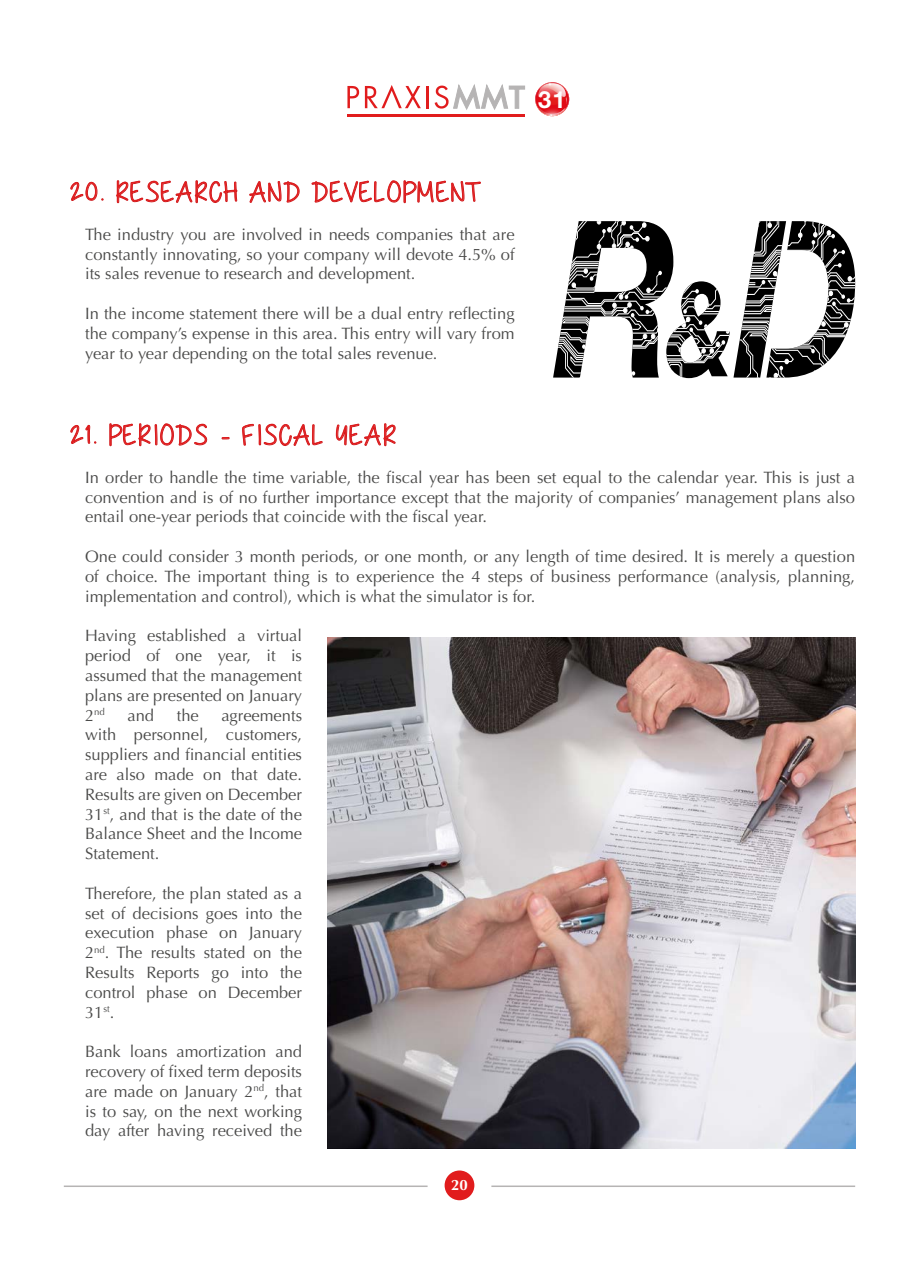
<style>
.page{position:relative;width:919px;height:1263px;background:#fff}
.page>*{position:absolute;margin:0;border:0;box-sizing:border-box;transform-origin:0 0}
.t1{font:37.5px "Chocolate Covered Raindrops";letter-spacing:.04em;color:#e11c1d}
.t2{font:700 23.7px "Helvetica Neue";color:#fff}
.t3{font:16.5px/19.8px "Optima";color:#4a4a49;text-align:justify}
.t4{font:700 15px "Optima";color:#fff}
.t5{font:9.6px "Optima";color:#4a4a49}
.s1{font-size:16.5px}
</style>
<div class="page">
<div style="left:444px;top:1170px;width:30px;height:30px;background:#e11c1d;border-radius:50%"></div>
<hr style="left:64px;top:1185px;width:363px;height:2px;background:#b6b4b4">
<hr style="left:491px;top:1185px;width:364px;height:2px;background:#b6b4b4">
<svg style="left:535px;top:82px;width:34px;height:35px"></svg>
<svg style="left:347px;top:86px;width:12px;height:22px"></svg>
<svg style="left:365px;top:85px;width:56px;height:23px"></svg>
<hr style="left:426px;top:86px;width:2px;height:22px;background:#e11c1d">
<svg style="left:434px;top:84px;width:91px;height:26px"></svg>
<hr style="left:347px;top:114px;width:178px;height:2px;background:#e11c1d">
<svg style="left:70px;top:182px;width:34px;height:19px"></svg>
<svg style="left:116px;top:180px;width:122px;height:24px"></svg>
<svg style="left:249px;top:181px;width:50px;height:22px"></svg>
<svg style="left:311px;top:180px;width:170px;height:24px"></svg>
<svg style="left:70px;top:424px;width:27px;height:20px"></svg>
<svg style="left:109px;top:423px;width:98px;height:24px"></svg>
<svg style="left:221px;top:437px;width:9px;height:3px"></svg>
<svg style="left:242px;top:423px;width:81px;height:23px"></svg>
<svg style="left:335px;top:423px;width:61px;height:24px"></svg>
<img style="left:327px;top:637px;width:528px;height:511px">
<svg style="left:553px;top:221px;width:302px;height:157px"></svg>
<h2 class="t2" style="left:538px;top:85px;width:29px">31</h2>
<h1 class="t1" style="left:64px;top:175px;width:411px">20. RESEARCH AND DEVELOPMENT</h1>
<p class="t3" style="left:85px;top:225px;width:431px">The industry you are involved in needs companies that are constantly innovating, so your company will devote 4.5% of its sales revenue to research and development.</p>
<p class="t3" style="left:85px;top:304px;width:431px">In the income statement there will be a dual entry reflecting the company’s expense in this area. This entry will vary from year to year depending on the total sales revenue.</p>
<h1 class="t1" style="left:64px;top:418px;width:327px">21. PERIODS - FISCAL YEAR</h1>
<p class="t3" style="left:85px;top:468px;width:771px">In order to handle the time variable, the fiscal year has been set equal to the calendar year. This is just a convention and is of no further importance except that the majority of companies’ management plans also entail one-year periods that coincide with the fiscal year.</p>
<p class="t3" style="left:85px;top:547px;width:771px">One could consider 3 month periods, or one month, or any length of time desired. It is merely a question of choice. The important thing is to experience the 4 steps of business performance (analysis, planning, implementation and control), which is what the simulator is for.</p>
<p class="t3" style="left:85px;top:626px;width:218px">Having established a virtual period of one year, it is assumed that the management plans are presented on January</p>
<p class="t5" style="left:85px;top:706px;width:21px"><span class="s1">2</span>nd</p>
<p class="t3" style="left:127px;top:705px;width:28px">and</p>
<p class="t3" style="left:177px;top:705px;width:24px">the</p>
<p class="t3" style="left:85px;top:705px;width:218px;text-indent:136px">agreements with personnel, customers, suppliers and financial entities are also made on that date.<br>Results are given on December 31<sup>st</sup>, and that is the date of the Balance Sheet and the Income Statement.</p>
<p class="t3" style="left:85px;top:883px;width:218px">Therefore, the plan stated as a set of decisions goes into the execution phase on January 2<sup>nd</sup>. The results stated on the Results Reports go into the control phase on December 31<sup>st</sup>.</p>
<p class="t3" style="left:85px;top:1042px;width:218px">Bank loans amortization and recovery of fixed term deposits are made on January 2<sup>nd</sup>, that is to say, on the next working day after having received the</p>
<p class="t4" style="left:451px;top:1177px;width:18px">20</p>
</div>
